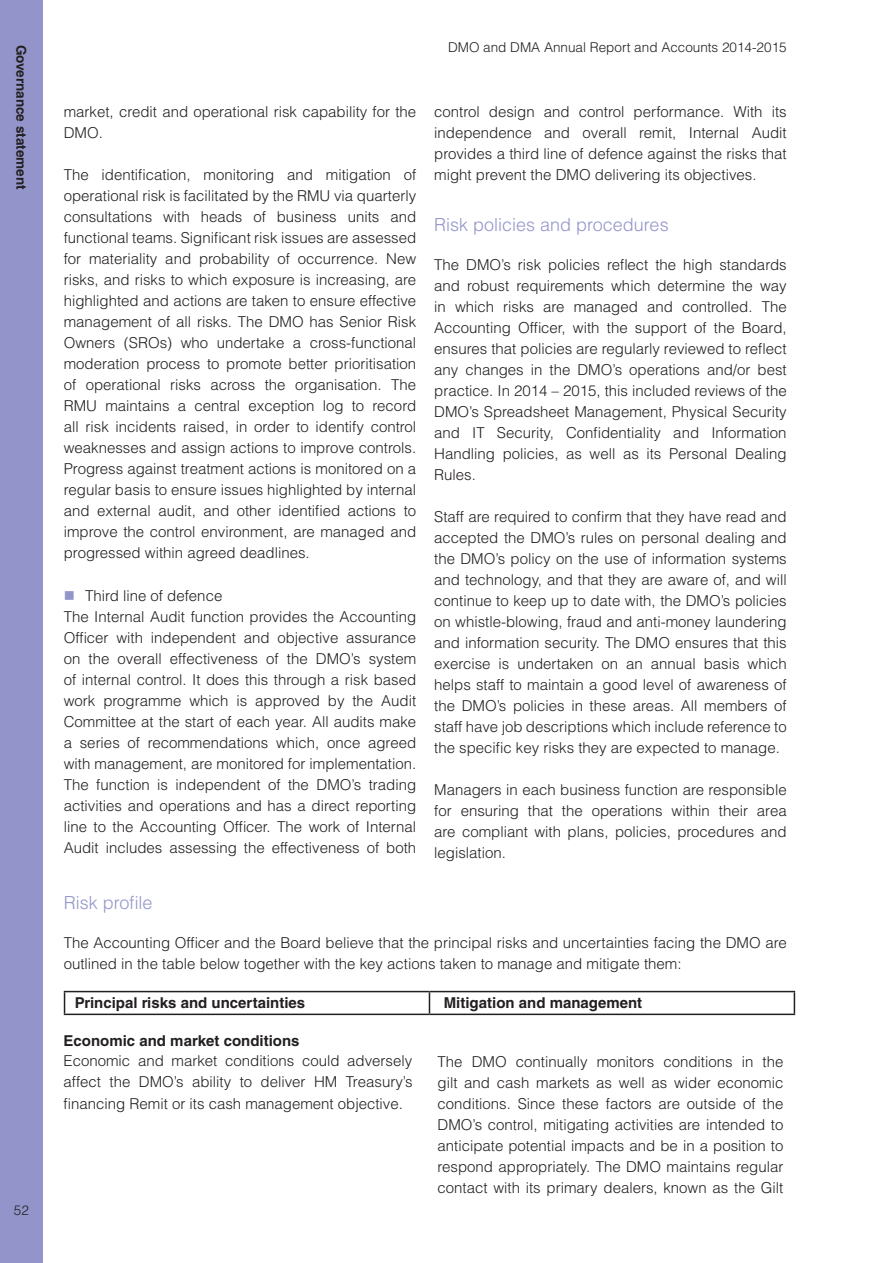
<style>
.page{position:relative;width:893px;height:1263px;background:#fff}
.page>*{position:absolute;margin:0;border:0;box-sizing:border-box;transform-origin:0 0}
.t1{font:300 18px "Helvetica LT Std";color:#9395ca}
.t2{font:300 15px/21px "Helvetica LT Std";color:#231f20;text-align:justify}
.t3{font:700 15px "Helvetica LT Std";color:#231f20}
.t4{font:300 13.5px "Helvetica LT Std";color:#231f20}
.t5{font:700 13.5px "Helvetica LT Std";color:#231f20}
.s1{font-weight:700}
</style>
<div class="page">
<div style="left:0;top:0;width:43px;height:1263px;background:#9395ca"></div>
<hr style="left:64px;top:991px;width:365px;height:1px;background:#231f20">
<svg style="left:64px;top:992px;width:1px;height:21px"></svg>
<hr style="left:429px;top:991px;width:366px;height:1px;background:#231f20">
<svg style="left:429px;top:992px;width:1px;height:21px"></svg>
<svg style="left:794px;top:992px;width:1px;height:21px"></svg>
<hr style="left:64px;top:1013px;width:365px;height:2px;background:#231f20">
<hr style="left:429px;top:1013px;width:366px;height:2px;background:#231f20">
<p class="t5" style="left:29px;top:45px;width:146px;rotate:90deg">Governance statement</p>
<p class="t4" style="left:14px;top:1201px;width:17px">52</p>
<p class="t4" style="left:448px;top:39px;width:340px">DMO and DMA Annual Report and Accounts 2014-2015</p>
<p class="t2" style="left:64px;top:101px;width:354px">market, credit and operational risk capability for the<br>DMO.</p>
<p class="t2" style="left:64px;top:164px;width:354px">The identification, monitoring and mitigation of operational risk is facilitated by the RMU via quarterly consultations with heads of business units and functional teams. Significant risk issues are assessed for materiality and probability of occurrence. New risks, and risks to which exposure is increasing, are highlighted and actions are taken to ensure effective management of all risks. The DMO has Senior Risk Owners (SROs) who undertake a cross-functional moderation process to promote better prioritisation of operational risks across the organisation. The RMU maintains a central exception log to record all risk incidents raised, in order to identify control weaknesses and assign actions to improve controls.<br>Progress against treatment actions is monitored on a regular basis to ensure issues highlighted by internal and external audit, and other identified actions to improve the control environment, are managed and progressed within agreed deadlines.</p>
<h5 class="t2" style="left:85px;top:585px;width:139px">Third line of defence</h5>
<p class="t2" style="left:64px;top:606px;width:354px">The Internal Audit function provides the Accounting Officer with independent and objective assurance on the overall effectiveness of the DMO’s system of internal control. It does this through a risk based work programme which is approved by the Audit Committee at the start of each year. All audits make a series of recommendations which, once agreed with management, are monitored for implementation.<br>The function is independent of the DMO’s trading activities and operations and has a direct reporting line to the Accounting Officer. The work of Internal Audit includes assessing the effectiveness of both</p>
<p class="t2" style="left:434px;top:101px;width:354px">control design and control performance. With its independence and overall remit, Internal Audit provides a third line of defence against the risks that might prevent the DMO delivering its objectives.</p>
<h4 class="t1" style="left:434px;top:214px;width:236px">Risk policies and procedures</h4>
<p class="t2" style="left:434px;top:253px;width:354px">The DMO’s risk policies reflect the high standards and robust requirements which determine the way in which risks are managed and controlled. The Accounting Officer, with the support of the Board, ensures that policies are regularly reviewed to reflect any changes in the DMO’s operations and/or best practice. In 2014 – 2015, this included reviews of the DMO’s Spreadsheet Management, Physical Security and IT Security, Confidentiality and Information Handling policies, as well as its Personal Dealing Rules.</p>
<p class="t2" style="left:434px;top:506px;width:354px">Staff are required to confirm that they have read and accepted the DMO’s rules on personal dealing and the DMO’s policy on the use of information systems and technology, and that they are aware of, and will continue to keep up to date with, the DMO’s policies on whistle-blowing, fraud and anti-money laundering and information security. The DMO ensures that this exercise is undertaken on an annual basis which helps staff to maintain a good level of awareness of the DMO’s policies in these areas. All members of staff have job descriptions which include reference to the specific key risks they are expected to manage.</p>
<p class="t2" style="left:434px;top:779px;width:354px">Managers in each business function are responsible for ensuring that the operations within their area are compliant with plans, policies, procedures and legislation.</p>
<h4 class="t1" style="left:64px;top:892px;width:90px">Risk profile</h4>
<p class="t2" style="left:64px;top:931px;width:724px">The Accounting Officer and the Board believe that the principal risks and uncertainties facing the DMO are outlined in the table below together with the key actions taken to manage and mitigate them:</p>
<p class="t3" style="left:75px;top:994px;width:232px">Principal risks and uncertainties</p>
<p class="t3" style="left:444px;top:994px;width:200px">Mitigation and management</p>
<p class="t2" style="left:64px;top:1030px;width:350px;text-align:left"><span class="s1">Economic and market conditions<br></span>Economic and market conditions could adversely affect the DMO’s ability to deliver HM Treasury’s financing Remit or its cash management objective.</p>
<p class="t2" style="left:437px;top:1051px;width:347px">The DMO continually monitors conditions in the gilt and cash markets as well as wider economic conditions. Since these factors are outside of the DMO’s control, mitigating activities are intended to anticipate potential impacts and be in a position to respond appropriately. The DMO maintains regular contact with its primary dealers, known as the Gilt</p>
</div>
